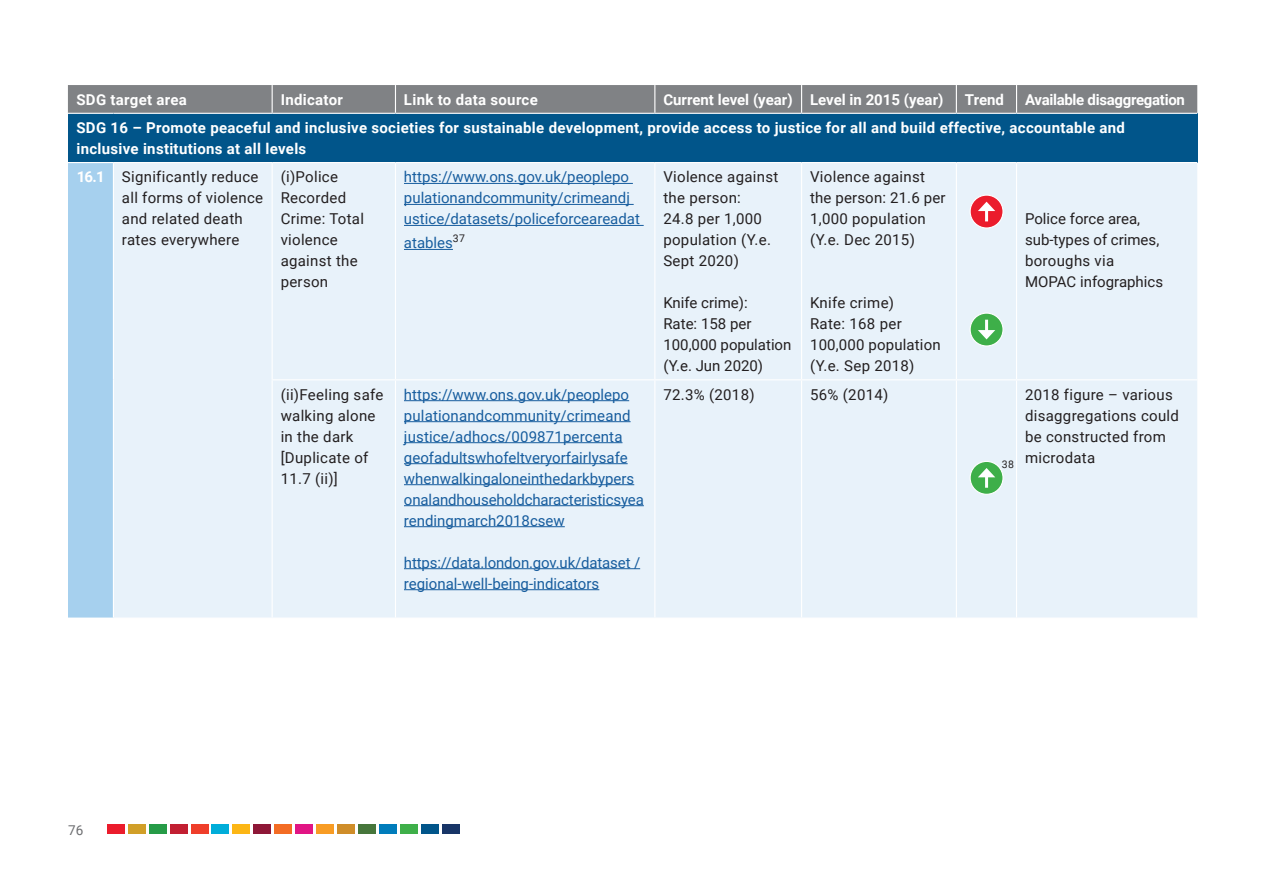
<style>
.page{position:relative;width:1263px;height:893px;background:#fff}
.page>*{position:absolute;margin:0;border:0;box-sizing:border-box;transform-origin:0 0}
.t1{font:15px/21px "Roboto";letter-spacing:.02em;color:#231f20}
.t2{font:15px/21px "Roboto";color:#175d9e}
.t3{font:700 15px "Roboto";letter-spacing:.02em;color:#fff}
.t4{font:15px/21px "Roboto";color:#231f20}
.t5{font:700 15px "Roboto";color:#fff}
.t6{font:700 15px "Roboto";letter-spacing:-.02em;color:#fff}
.t7{font:13.5px "Roboto";color:#6c6d70}
.t8{font:10.5px "Roboto";color:#231f20}
</style>
<div class="page">
<div style="left:107px;top:824px;width:17px;height:10px;background:#eb1c2c"></div>
<div style="left:128px;top:824px;width:17px;height:10px;background:#d19f28"></div>
<div style="left:149px;top:824px;width:17px;height:10px;background:#269b47"></div>
<div style="left:170px;top:824px;width:17px;height:10px;background:#c21f32"></div>
<div style="left:191px;top:824px;width:17px;height:10px;background:#ef3e2a"></div>
<div style="left:212px;top:824px;width:17px;height:10px;background:#00add9"></div>
<div style="left:233px;top:824px;width:17px;height:10px;background:#fcb615"></div>
<div style="left:254px;top:824px;width:17px;height:10px;background:#8e1737"></div>
<div style="left:275px;top:824px;width:17px;height:10px;background:#f36c24"></div>
<div style="left:296px;top:824px;width:17px;height:10px;background:#e11584"></div>
<div style="left:316px;top:824px;width:18px;height:10px;background:#f89c24"></div>
<div style="left:337px;top:824px;width:18px;height:10px;background:#cf8d29"></div>
<div style="left:358px;top:824px;width:18px;height:10px;background:#46763b"></div>
<div style="left:379px;top:824px;width:17px;height:10px;background:#007cbb"></div>
<div style="left:400px;top:824px;width:17px;height:10px;background:#3eaf49"></div>
<div style="left:421px;top:824px;width:17px;height:10px;background:#01558a"></div>
<div style="left:442px;top:824px;width:17px;height:10px;background:#183567"></div>
<div style="left:68px;top:113px;width:1129px;height:50px;background:#01558a"></div>
<div style="left:68px;top:163px;width:45px;height:455px;background:#a6d0ee"></div>
<div style="left:114px;top:163px;width:1083px;height:455px;background:#e8f2fa"></div>
<div style="left:68px;top:85px;width:1129px;height:28px;background:#808285"></div>
<hr style="left:68px;top:113px;width:45px;height:1px;background:#fff">
<hr style="left:113px;top:113px;width:159px;height:1px;background:#fff">
<hr style="left:272px;top:113px;width:123px;height:1px;background:#fff">
<hr style="left:395px;top:113px;width:260px;height:1px;background:#fff">
<hr style="left:655px;top:113px;width:146px;height:1px;background:#fff">
<hr style="left:801px;top:113px;width:155px;height:1px;background:#fff">
<hr style="left:956px;top:113px;width:60px;height:1px;background:#fff">
<hr style="left:1016px;top:113px;width:181px;height:1px;background:#fff">
<hr style="left:272px;top:163px;width:1px;height:216px;background:#fff">
<hr style="left:395px;top:163px;width:1px;height:216px;background:#fff">
<hr style="left:654px;top:163px;width:1px;height:216px;background:#fff">
<hr style="left:801px;top:163px;width:1px;height:216px;background:#fff">
<hr style="left:956px;top:163px;width:1px;height:216px;background:#fff">
<hr style="left:1016px;top:163px;width:1px;height:216px;background:#fff">
<hr style="left:272px;top:380px;width:1px;height:238px;background:#fff">
<hr style="left:395px;top:380px;width:1px;height:238px;background:#fff">
<hr style="left:654px;top:380px;width:1px;height:238px;background:#fff">
<hr style="left:801px;top:380px;width:1px;height:238px;background:#fff">
<hr style="left:956px;top:380px;width:1px;height:238px;background:#fff">
<hr style="left:1016px;top:380px;width:1px;height:238px;background:#fff">
<hr style="left:68px;top:162px;width:45px;height:1px;background:#fff">
<hr style="left:113px;top:162px;width:159px;height:1px;background:#fff">
<hr style="left:272px;top:162px;width:123px;height:1px;background:#fff">
<hr style="left:395px;top:162px;width:260px;height:1px;background:#fff">
<hr style="left:655px;top:162px;width:146px;height:1px;background:#fff">
<hr style="left:801px;top:162px;width:155px;height:1px;background:#fff">
<hr style="left:956px;top:162px;width:60px;height:1px;background:#fff">
<hr style="left:1016px;top:162px;width:181px;height:1px;background:#fff">
<hr style="left:655px;top:379px;width:146px;height:1px;background:#fff">
<hr style="left:801px;top:379px;width:155px;height:1px;background:#fff">
<hr style="left:272px;top:379px;width:123px;height:1px;background:#fff">
<hr style="left:395px;top:379px;width:260px;height:1px;background:#fff">
<hr style="left:956px;top:379px;width:60px;height:1px;background:#fff">
<hr style="left:1016px;top:379px;width:181px;height:1px;background:#fff">
<hr style="left:404px;top:183px;width:229px;height:1px;background:#175d9e">
<hr style="left:404px;top:204px;width:230px;height:1px;background:#175d9e">
<hr style="left:404px;top:225px;width:240px;height:1px;background:#175d9e">
<hr style="left:404px;top:249px;width:49px;height:1px;background:#175d9e">
<hr style="left:404px;top:400px;width:225px;height:1px;background:#175d9e">
<hr style="left:404px;top:421px;width:227px;height:1px;background:#175d9e">
<hr style="left:404px;top:442px;width:218px;height:1px;background:#175d9e">
<hr style="left:404px;top:463px;width:224px;height:1px;background:#175d9e">
<hr style="left:404px;top:484px;width:230px;height:1px;background:#175d9e">
<hr style="left:404px;top:505px;width:240px;height:1px;background:#175d9e">
<hr style="left:404px;top:526px;width:161px;height:1px;background:#175d9e">
<hr style="left:404px;top:568px;width:236px;height:1px;background:#175d9e">
<hr style="left:404px;top:589px;width:195px;height:1px;background:#175d9e">
<div style="left:970px;top:195px;width:33px;height:33px;background:#eb1c2c;border-radius:50%"></div>
<div style="left:969px;top:195px;width:34px;height:34px;border:1px solid #fff;border-radius:50%"></div>
<svg style="left:978px;top:202px;width:17px;height:19px"></svg>
<div style="left:970px;top:313px;width:33px;height:33px;background:#3eaf49;border-radius:50%"></div>
<div style="left:969px;top:313px;width:34px;height:34px;border:1px solid #fff;border-radius:50%"></div>
<svg style="left:978px;top:320px;width:17px;height:19px"></svg>
<div style="left:970px;top:461px;width:33px;height:33px;background:#3eaf49;border-radius:50%"></div>
<div style="left:969px;top:461px;width:34px;height:34px;border:1px solid #fff;border-radius:50%"></div>
<svg style="left:978px;top:468px;width:17px;height:20px"></svg>
<p class="t3" style="left:76px;top:89px;width:112px">SDG target area</p>
<p class="t3" style="left:281px;top:89px;width:64px">Indicator</p>
<p class="t3" style="left:404px;top:89px;width:135px">Link to data source</p>
<p class="t5" style="left:663px;top:89px;width:131px">Current level (year)</p>
<p class="t5" style="left:810px;top:89px;width:135px">Level in 2015 (year)</p>
<p class="t3" style="left:965px;top:89px;width:41px">Trend</p>
<p class="t6" style="left:1025px;top:89px;width:161px">Available disaggregation</p>
<p class="t3" style="left:76px;top:117px;width:1050px">SDG 16 – Promote peaceful and inclusive societies for sustainable development, provide access to justice for all and build effective, accountable and</p>
<p class="t3" style="left:76px;top:138px;width:231px">inclusive institutions at all levels</p>
<p class="t3" style="left:77px;top:166px;width:29px">16.1</p>
<p class="t1" style="left:122px;top:166px;width:143px">Significantly reduce all forms of violence and related death rates everywhere</p>
<p class="t1" style="left:281px;top:166px;width:85px">(i)Police<br>Recorded<br>Crime: Total violence against the person</p>
<p class="t2" style="left:404px;top:166px;width:237px">https://www.ons.gov.uk/peoplepo pulationandcommunity/crimeandj ustice/datasets/policeforceareadat</p>
<p class="t1" style="left:663px;top:166px;width:116px">Violence against the person:<br>24.8 per 1,000 population (Y.e.<br>Sept 2020)</p>
<p class="t4" style="left:663px;top:292px;width:86px">Knife crime):</p>
<p class="t4" style="left:663px;top:313px;width:130px">Rate: 158 per<br>100,000 population (Y.e. Jun 2020)</p>
<p class="t1" style="left:810px;top:166px;width:137px">Violence against the person: 21.6 per<br>1,000 population (Y.e. Dec 2015)</p>
<p class="t4" style="left:1025px;top:208px;width:136px">Police force area, sub-types of crimes, boroughs via</p>
<p class="t4" style="left:1025px;top:271px;width:139px">MOPAC infographics</p>
<p class="t2" style="left:404px;top:232px;width:63px">atables<sup>37</sup></p>
<p class="t1" style="left:810px;top:292px;width:86px">Knife crime)</p>
<p class="t1" style="left:810px;top:313px;width:132px">Rate: 168 per<br>100,000 population (Y.e. Sep 2018)</p>
<p class="t7" style="left:68px;top:821px;width:17px">76</p>
<p class="t1" style="left:281px;top:383px;width:104px">(ii)Feeling safe walking alone in the dark</p>
<p class="t1" style="left:281px;top:446px;width:89px">[Duplicate of<br>11.7 (ii)]</p>
<p class="t2" style="left:404px;top:383px;width:227px">https://www.ons.gov.uk/peoplepo</p>
<p class="t2" style="left:404px;top:404px;width:228px">pulationandcommunity/crimeand</p>
<p class="t2" style="left:404px;top:425px;width:220px">justice/adhocs/009871percenta</p>
<p class="t2" style="left:404px;top:446px;width:225px">geofadultswhofeltveryorfairlysafe</p>
<p class="t2" style="left:404px;top:467px;width:232px">whenwalkingaloneinthedarkbypers</p>
<p class="t2" style="left:404px;top:488px;width:241px">onalandhouseholdcharacteristicsyea</p>
<p class="t2" style="left:404px;top:509px;width:162px">rendingmarch2018csew</p>
<p class="t2" style="left:404px;top:551px;width:238px">https://data.london.gov.uk/dataset / regional-well-being-indicators</p>
<p class="t1" style="left:663px;top:383px;width:93px">72.3% (2018)</p>
<p class="t1" style="left:810px;top:383px;width:80px">56% (2014)</p>
<p class="t1" style="left:1025px;top:383px;width:155px">2018 figure – various disaggregations could be constructed from microdata</p>
<p class="t8" style="left:1002px;top:457px;width:14px">38</p>
</div>
